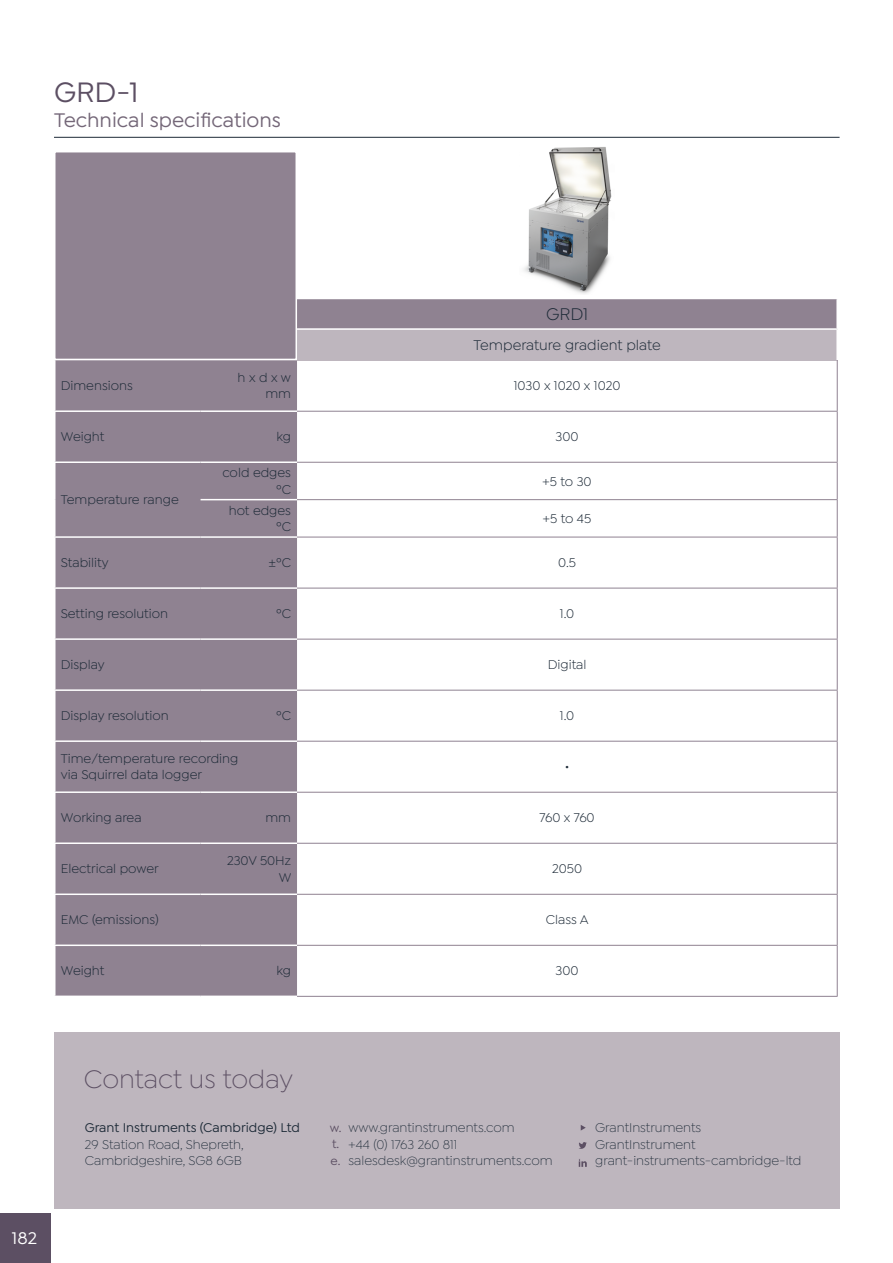
<style>
.page{position:relative;width:893px;height:1263px;background:#fff}
.page>*{position:absolute;margin:0;border:0;box-sizing:border-box;transform-origin:0 0}
.t1{font:500 30px "Isidora Sans";color:#5c4f63}
.t2{font:300 27px "Isidora Sans";color:#5c4f63}
.t3{font:500 21px "Isidora Sans";color:#746778}
.t4{font:18px "Isidora Sans";color:#1d2a37}
.t5{font:500 18px "Isidora Sans";color:#fff}
.t6{font:15px "Isidora Sans";color:#1d2a37}
.t7{font:13.5px/16.2px "Isidora Sans";color:#1d2a37;text-align:right}
.t8{font:300 13.5px/16.2px "Isidora Sans";color:#1d2a37}
.t9{font:500 13.5px "Isidora Sans";color:#1d2a37}
.t10{font:500 12.45px "Isidora Sans";color:#5c4f63}
</style>
<div class="page">
<div style="left:0;top:1213px;width:50px;height:50px;background:#5c4f63"></div>
<svg style="left:56px;top:299px;width:781px;height:697px"></svg>
<div style="left:297px;top:329px;width:540px;height:31px;background:#beb6be"></div>
<hr style="left:54px;top:410px;width:147px;height:2px;background:#fff">
<hr style="left:201px;top:410px;width:96px;height:2px;background:#fff">
<hr style="left:54px;top:461px;width:147px;height:2px;background:#fff">
<hr style="left:201px;top:461px;width:96px;height:2px;background:#fff">
<hr style="left:201px;top:499px;width:96px;height:1px;background:#fff">
<hr style="left:54px;top:536px;width:147px;height:2px;background:#fff">
<hr style="left:54px;top:587px;width:147px;height:2px;background:#fff">
<hr style="left:54px;top:638px;width:147px;height:2px;background:#fff">
<hr style="left:201px;top:638px;width:96px;height:2px;background:#fff">
<hr style="left:836px;top:299px;width:2px;height:29px;background:#fff">
<hr style="left:836px;top:330px;width:2px;height:30px;background:#fff">
<hr style="left:54px;top:689px;width:147px;height:2px;background:#fff">
<hr style="left:201px;top:689px;width:96px;height:2px;background:#fff">
<hr style="left:54px;top:740px;width:147px;height:2px;background:#fff">
<hr style="left:201px;top:740px;width:96px;height:2px;background:#fff">
<hr style="left:54px;top:791px;width:147px;height:2px;background:#fff">
<hr style="left:201px;top:791px;width:96px;height:2px;background:#fff">
<hr style="left:54px;top:842px;width:147px;height:2px;background:#fff">
<hr style="left:201px;top:842px;width:96px;height:2px;background:#fff">
<hr style="left:54px;top:893px;width:147px;height:2px;background:#fff">
<hr style="left:201px;top:893px;width:96px;height:2px;background:#fff">
<hr style="left:54px;top:944px;width:147px;height:2px;background:#fff">
<hr style="left:201px;top:944px;width:96px;height:2px;background:#fff">
<hr style="left:54px;top:995px;width:147px;height:2px;background:#fff">
<hr style="left:201px;top:995px;width:96px;height:2px;background:#fff">
<hr style="left:297px;top:328px;width:541px;height:2px;background:#fff">
<hr style="left:201px;top:536px;width:96px;height:2px;background:#fff">
<hr style="left:201px;top:587px;width:96px;height:2px;background:#fff">
<hr style="left:837px;top:360px;width:1px;height:51px;background:#8f8291">
<hr style="left:297px;top:411px;width:541px;height:1px;background:#8f8291">
<hr style="left:837px;top:412px;width:1px;height:50px;background:#8f8291">
<hr style="left:297px;top:462px;width:541px;height:1px;background:#8f8291">
<hr style="left:837px;top:463px;width:1px;height:36px;background:#8f8291">
<hr style="left:297px;top:499px;width:541px;height:1px;background:#8f8291">
<hr style="left:837px;top:500px;width:1px;height:37px;background:#8f8291">
<hr style="left:297px;top:537px;width:541px;height:1px;background:#8f8291">
<hr style="left:837px;top:537px;width:1px;height:51px;background:#8f8291">
<hr style="left:297px;top:588px;width:541px;height:1px;background:#8f8291">
<hr style="left:837px;top:588px;width:1px;height:51px;background:#8f8291">
<hr style="left:297px;top:639px;width:541px;height:1px;background:#8f8291">
<hr style="left:837px;top:639px;width:1px;height:51px;background:#8f8291">
<hr style="left:297px;top:690px;width:541px;height:1px;background:#8f8291">
<hr style="left:837px;top:690px;width:1px;height:51px;background:#8f8291">
<hr style="left:297px;top:741px;width:541px;height:1px;background:#8f8291">
<hr style="left:837px;top:741px;width:1px;height:51px;background:#8f8291">
<hr style="left:837px;top:792px;width:1px;height:51px;background:#8f8291">
<hr style="left:837px;top:844px;width:1px;height:50px;background:#8f8291">
<hr style="left:837px;top:895px;width:1px;height:50px;background:#8f8291">
<hr style="left:837px;top:946px;width:1px;height:50px;background:#8f8291">
<hr style="left:297px;top:792px;width:541px;height:1px;background:#8f8291">
<hr style="left:297px;top:843px;width:541px;height:1px;background:#8f8291">
<hr style="left:297px;top:894px;width:541px;height:1px;background:#8f8291">
<hr style="left:297px;top:945px;width:541px;height:1px;background:#8f8291">
<hr style="left:297px;top:996px;width:541px;height:1px;background:#8f8291">
<div style="left:54px;top:151px;width:243px;height:209px;background:#8f8291;border:2px solid #fff"></div>
<hr style="left:54px;top:137px;width:786px;height:1px;background:#1d2a37">
<img style="left:524px;top:147px;width:88px;height:147px">
<div style="left:54px;top:1032px;width:785px;height:177px;background:#beb6be"></div>
<svg style="left:579px;top:1142px;width:8px;height:7px"></svg>
<svg style="left:581px;top:1125px;width:5px;height:5px"></svg>
<svg style="left:578px;top:1159px;width:9px;height:8px"></svg>
<h1 class="t1" style="left:54px;top:75px;width:86px">GRD-1</h1>
<h3 class="t3" style="left:54px;top:108px;width:229px">Technical specifications</h3>
<h3 class="t4" style="left:546px;top:304px;width:44px">GRD1</h3>
<p class="t6" style="left:473px;top:337px;width:189px">Temperature gradient plate</p>
<p class="t7" style="left:61px;top:378px;width:74px">Dimensions</p>
<p class="t7" style="left:238px;top:370px;width:55px">h x d x w mm</p>
<p class="t7" style="left:514px;top:378px;width:108px">1030 x 1020 x 1020</p>
<p class="t7" style="left:61px;top:429px;width:45px">Weight</p>
<p class="t7" style="left:277px;top:429px;width:16px">kg</p>
<p class="t7" style="left:556px;top:429px;width:25px">300</p>
<p class="t7" style="left:61px;top:492px;width:120px">Temperature range</p>
<p class="t7" style="left:222px;top:465px;width:70px">cold edges ºC</p>
<p class="t7" style="left:543px;top:473px;width:51px">+5 to 30</p>
<p class="t7" style="left:229px;top:502px;width:64px">hot edges ºC</p>
<p class="t7" style="left:543px;top:510px;width:50px">+5 to 45</p>
<p class="t7" style="left:61px;top:555px;width:49px">Stability</p>
<p class="t7" style="left:268px;top:555px;width:24px">±ºC</p>
<p class="t7" style="left:558px;top:555px;width:19px">0.5</p>
<p class="t7" style="left:61px;top:606px;width:109px">Setting resolution</p>
<p class="t7" style="left:276px;top:606px;width:16px">ºC</p>
<p class="t7" style="left:560px;top:606px;width:16px">1.0</p>
<p class="t7" style="left:61px;top:657px;width:45px">Display</p>
<p class="t7" style="left:548px;top:657px;width:40px">Digital</p>
<p class="t7" style="left:61px;top:708px;width:109px">Display resolution</p>
<p class="t7" style="left:276px;top:708px;width:16px">ºC</p>
<p class="t7" style="left:560px;top:708px;width:16px">1.0</p>
<p class="t7" style="left:61px;top:751px;width:179px;text-align:left">Time/temperature recording via Squirrel data logger</p>
<p class="t7" style="left:565px;top:759px;width:6px">•</p>
<p class="t7" style="left:61px;top:810px;width:82px">Working area</p>
<p class="t7" style="left:265px;top:810px;width:27px">mm</p>
<p class="t7" style="left:540px;top:810px;width:57px">760 x 760</p>
<p class="t7" style="left:61px;top:861px;width:100px">Electrical power</p>
<p class="t7" style="left:227px;top:853px;width:66px">230V 50Hz<br>W</p>
<p class="t7" style="left:552px;top:861px;width:32px">2050</p>
<p class="t7" style="left:61px;top:912px;width:99px">EMC (emissions)</p>
<p class="t7" style="left:546px;top:912px;width:44px">Class A</p>
<p class="t7" style="left:61px;top:963px;width:45px">Weight</p>
<p class="t7" style="left:277px;top:963px;width:16px">kg</p>
<p class="t7" style="left:556px;top:963px;width:25px">300</p>
<h3 class="t5" style="left:12px;top:1228px;width:27px">182</h3>
<h2 class="t2" style="left:84px;top:1064px;width:211px">Contact us today</h2>
<p class="t9" style="left:85px;top:1120px;width:217px">Grant Instruments (Cambridge) Ltd</p>
<p class="t8" style="left:85px;top:1136px;width:160px">29 Station Road, Shepreth,<br>Cambridgeshire, SG8 6GB</p>
<p class="t10" style="left:330px;top:1121px;width:13px">w.</p>
<p class="t10" style="left:332px;top:1137px;width:9px">t.</p>
<p class="t10" style="left:331px;top:1153px;width:11px">e.</p>
<p class="t8" style="left:349px;top:1120px;width:206px">www.grantinstruments.com<br>+44 (0) 1763 260 811 salesdesk@grantinstruments.com</p>
<p class="t8" style="left:595px;top:1120px;width:208px">GrantInstruments<br>GrantInstrument grant-instruments-cambridge-ltd</p>
</div>
